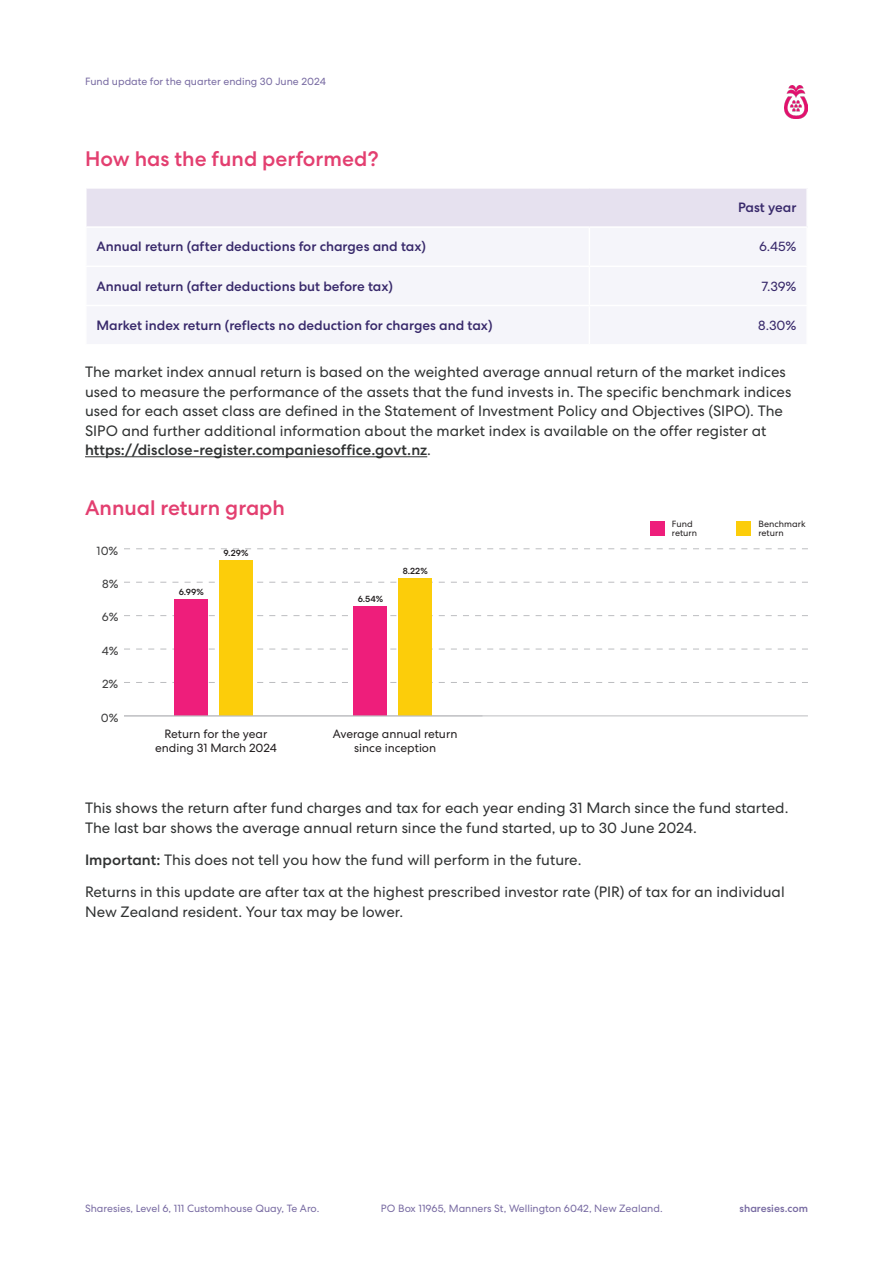
<style>
.page{position:relative;width:893px;height:1263px;background:#fff}
.page>*{position:absolute;margin:0;border:0;box-sizing:border-box;transform-origin:0 0}
.t1{font:500 21px "Centra No 2";color:#e33f70}
.Body{font:15px/19.5px "Centra No 2";color:#303232}
.Header_Footer{font:500 13.5px "Centra No 2";color:#38296b}
.Header_Footer-2{font:13.5px "Centra No 2";color:#38296b}
.Header_Footer-3{font:12px/14.4px "Centra No 2";color:#231f20;text-align:center}
.t2{font:12px "Centra No 2";color:#3e3e3f}
.t3{font:10.5px "Centra No 2";color:#786ba2}
.t4{font:500 10.5px "Centra No 2";color:#786ba2}
.Header_Footer-4{font:9px/9px "Centra No 2";color:#231f20}
.Header_Footer-5{font:500 9px "Centra No 2";letter-spacing:.005em;color:#231f20}
.s1{font-weight:500}
</style>
<div class="page">
<img style="left:784px;top:85px;width:24px;height:34px">
<svg style="left:124px;top:682px;width:684px;height:1px"></svg>
<svg style="left:124px;top:649px;width:684px;height:1px"></svg>
<svg style="left:124px;top:615px;width:684px;height:1px"></svg>
<svg style="left:124px;top:582px;width:684px;height:1px"></svg>
<svg style="left:124px;top:548px;width:684px;height:1px"></svg>
<div style="left:219px;top:561px;width:34px;height:155px;background:#fccd0a"></div>
<div style="left:398px;top:578px;width:34px;height:138px;background:#fccd0a"></div>
<div style="left:174px;top:599px;width:34px;height:117px;background:#ee1e7b"></div>
<div style="left:354px;top:607px;width:33px;height:109px;background:#ee1e7b"></div>
<hr style="left:124px;top:715px;width:684px;height:1px;background:#bcbdc0">
<hr style="left:85px;top:456px;width:342px;height:1px;background:#303232">
<div style="left:86px;top:188px;width:721px;height:39px;background:#e6e1ef"></div>
<hr style="left:85px;top:187px;width:504px;height:2px;background:#fff">
<hr style="left:85px;top:189px;width:2px;height:37px;background:#fff">
<hr style="left:589px;top:187px;width:219px;height:2px;background:#fff">
<hr style="left:806px;top:189px;width:2px;height:37px;background:#fff">
<hr style="left:85px;top:226px;width:504px;height:2px;background:#fff">
<hr style="left:589px;top:226px;width:219px;height:2px;background:#fff">
<div style="left:650px;top:521px;width:15px;height:14px;background:#ee1e7b"></div>
<div style="left:737px;top:521px;width:14px;height:14px;background:#fccd0a"></div>
<p class="t3" style="left:85px;top:75px;width:242px">Fund update for the quarter ending 30 June 2024</p>
<h2 class="t1" style="left:85px;top:146px;width:295px">How has the fund performed?</h2>
<p class="Header_Footer" style="left:738px;top:200px;width:60px">Past year</p>
<p class="Header_Footer" style="left:96px;top:239px;width:331px">Annual return (after deductions for charges and tax)</p>
<p class="Header_Footer-2" style="left:759px;top:239px;width:39px">6.45%</p>
<p class="Header_Footer" style="left:96px;top:278px;width:298px">Annual return (after deductions but before tax)</p>
<p class="Header_Footer-2" style="left:761px;top:278px;width:37px">7.39%</p>
<p class="Header_Footer" style="left:96px;top:317px;width:398px">Market index return (reflects no deduction for charges and tax)</p>
<p class="Header_Footer-2" style="left:758px;top:317px;width:40px">8.30%</p>
<p class="Body" style="left:85px;top:362px;width:708px">The market index annual return is based on the weighted average annual return of the market indices used to measure the performance of the assets that the fund invests in. The specific benchmark indices used for each asset class are defined in the Statement of Investment Policy and Objectives (SIPO). The SIPO and further additional information about the market index is available on the offer register at <span class="s1">https://disclose-register.companiesoffice.govt.nz</span>.</p>
<h2 class="t1" style="left:85px;top:495px;width:201px">Annual return graph</h2>
<p class="t2" style="left:97px;top:543px;width:23px">10%</p>
<p class="t2" style="left:102px;top:577px;width:18px">8%</p>
<p class="t2" style="left:102px;top:610px;width:18px">6%</p>
<p class="t2" style="left:102px;top:644px;width:18px">4%</p>
<p class="t2" style="left:102px;top:677px;width:18px">2%</p>
<p class="t2" style="left:101px;top:711px;width:19px">0%</p>
<p class="Header_Footer-5" style="left:179px;top:586px;width:27px">6.99%</p>
<p class="Header_Footer-5" style="left:224px;top:548px;width:26px">9.29%</p>
<p class="Header_Footer-3" style="left:155px;top:726px;width:123px">Return for the year ending 31 March 2024</p>
<p class="Header_Footer-5" style="left:358px;top:594px;width:27px">6.54%</p>
<p class="Header_Footer-5" style="left:403px;top:566px;width:26px">8.22%</p>
<p class="Header_Footer-3" style="left:333px;top:726px;width:126px">Average annual return since inception</p>
<p class="Header_Footer-4" style="left:672px;top:519px;width:27px">Fund return</p>
<p class="Header_Footer-4" style="left:759px;top:519px;width:48px">Benchmark return</p>
<p class="Body" style="left:85px;top:798px;width:705px">This shows the return after fund charges and tax for each year ending 31 March since the fund started.<br>The last bar shows the average annual return since the fund started, up to 30 June 2024.</p>
<p class="Body" style="left:85px;top:850px;width:498px"><span class="s1">Important:</span> This does not tell you how the fund will perform in the future.</p>
<p class="Body" style="left:85px;top:882px;width:701px">Returns in this update are after tax at the highest prescribed investor rate (PIR) of tax for an individual<br>New Zealand resident. Your tax may be lower.</p>
<p class="t3" style="left:85px;top:1202px;width:236px">Sharesies, Level 6, 111 Customhouse Quay, Te Aro.</p>
<p class="t3" style="left:381px;top:1202px;width:283px">PO Box 11965, Manners St, Wellington 6042, New Zealand.</p>
<p class="t4" style="left:740px;top:1202px;width:70px">sharesies.com</p>
</div>
